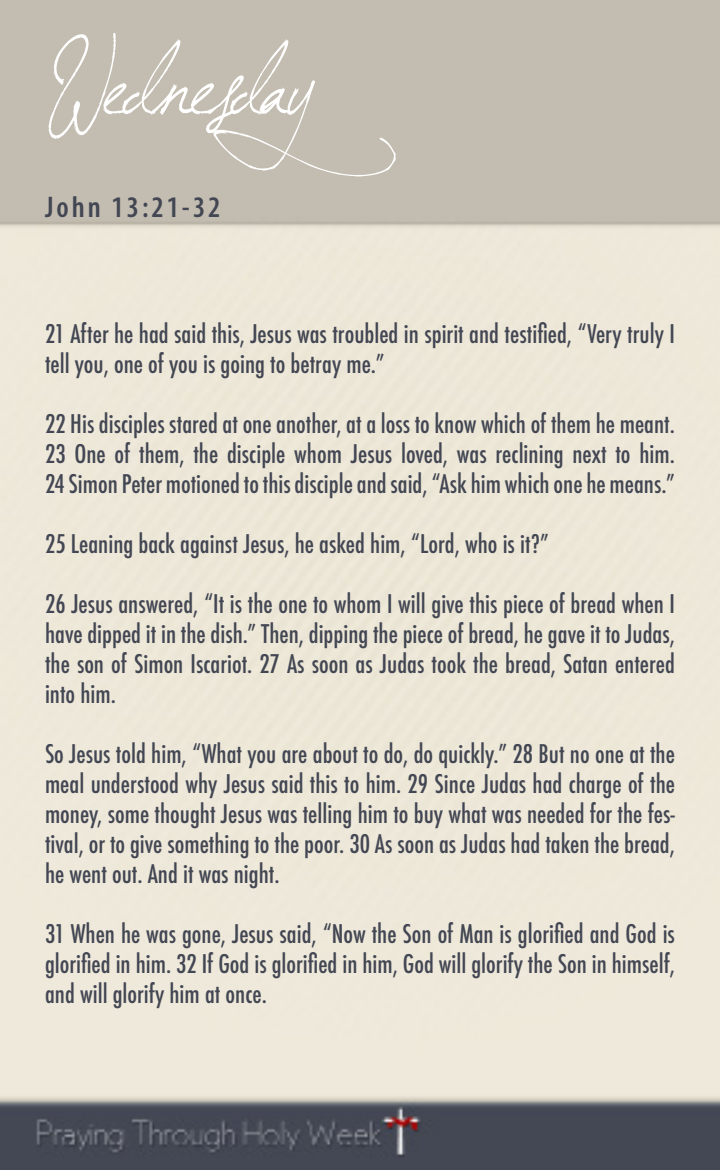
<style>
.page{position:relative;width:720px;height:1170px;background:#fff}
.page>*{position:absolute;margin:0;border:0;box-sizing:border-box;transform-origin:0 0}
.t1{font:112.5px "Jellyka Bees Antique Handwriting";color:#fff}
.t2{font:600 condensed 30px "Myriad Pro";letter-spacing:.1em;color:#434753}
.t3{font:500 condensed 25px/30px "Futura";color:#434753;text-align:justify}
</style>
<div class="page">
<img style="left:0;top:0;width:720px;height:1170px">
<p class="t1" style="left:45px;top:8px;width:428px">Wednesday</p>
<p class="t2" style="left:45px;top:190px;width:177px">John 13:21-32</p>
<p class="t3" style="left:45px;top:319px;width:632px">21 After he had said this, Jesus was troubled in spirit and testified, “Very truly I tell you, one of you is going to betray me.”</p>
<p class="t3" style="left:45px;top:409px;width:632px">22 His disciples stared at one another, at a loss to know which of them he meant.<br>23 One of them, the disciple whom Jesus loved, was reclining next to him.<br>24 Simon Peter motioned to this disciple and said, “Ask him which one he means.”</p>
<p class="t3" style="left:45px;top:529px;width:506px">25 Leaning back against Jesus, he asked him, “Lord, who is it?”</p>
<p class="t3" style="left:45px;top:589px;width:632px">26 Jesus answered, “It is the one to whom I will give this piece of bread when I have dipped it in the dish.” Then, dipping the piece of bread, he gave it to Judas, the son of Simon Iscariot. 27 As soon as Judas took the bread, Satan entered into him.</p>
<p class="t3" style="left:45px;top:739px;width:632px">So Jesus told him, “What you are about to do, do quickly.” 28 But no one at the meal understood why Jesus said this to him. 29 Since Judas had charge of the money, some thought Jesus was telling him to buy what was needed for the fes&shy;tival, or to give something to the poor. 30 As soon as Judas had taken the bread, he went out. And it was night.</p>
<p class="t3" style="left:45px;top:919px;width:632px">31 When he was gone, Jesus said, “Now the Son of Man is glorified and God is glorified in him. 32 If God is glorified in him, God will glorify the Son in himself, and will glorify him at once.</p>
</div>
